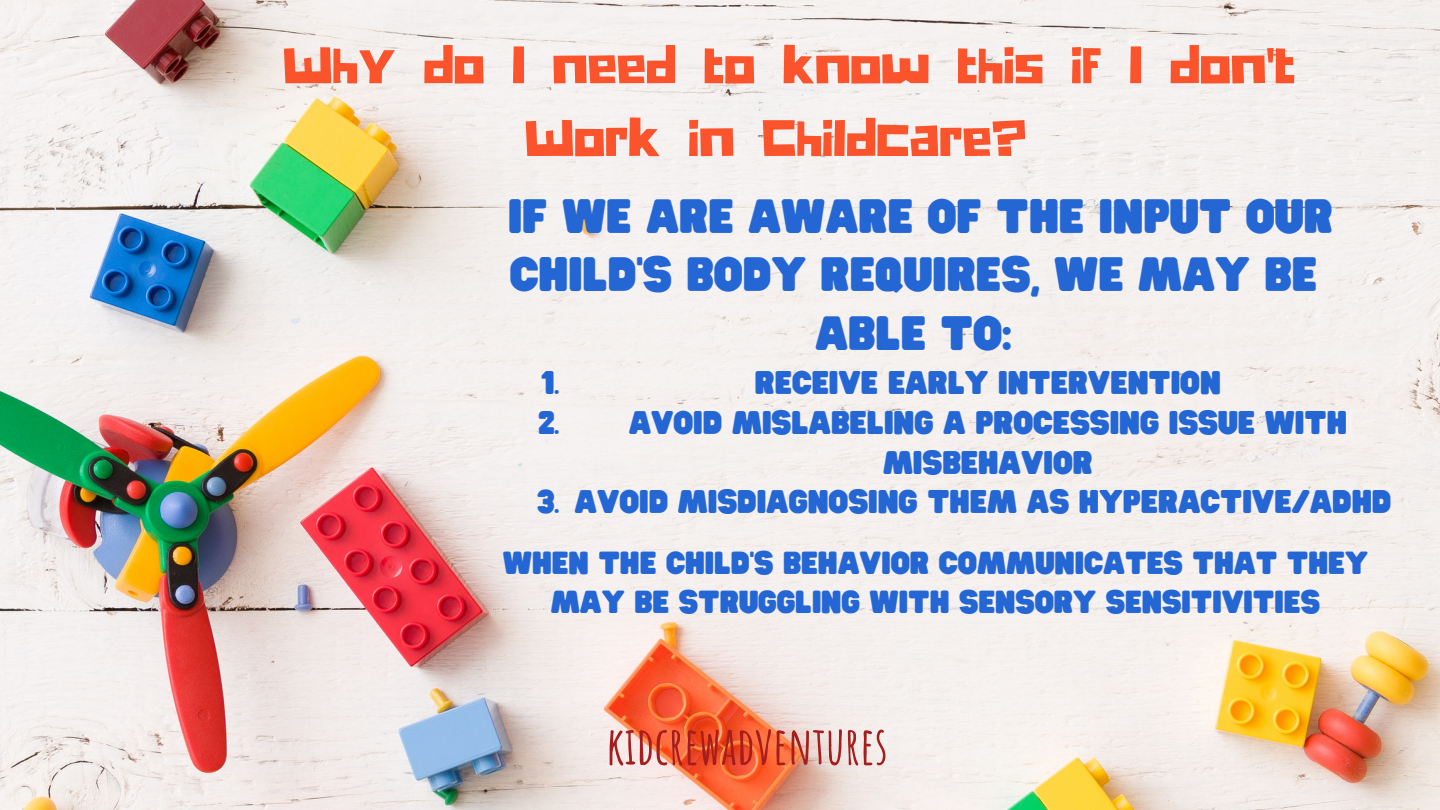
<style>
.page{position:relative;width:1440px;height:810px;background:#fff}
.page>*{position:absolute;margin:0;border:0;box-sizing:border-box;transform-origin:0 0}
.t1{font:52px/72.8px "Hitchcut";color:#fb542c;text-align:center}
.t2{font:700 52px "Amatic SC";color:#a51e1d}
.t3{font:42.3px/58.5px "Hitand Run";color:#2466d4;text-align:center}
.t4{font:28.8px/39.9px "Hitand Run";color:#2466d4;text-align:center}
.t5{font:28px/39px "Hitand Run";color:#2466d4;text-align:center}
</style>
<div class="page">
<img style="left:0;top:0;width:1440px;height:810px">
<p class="t1" style="left:283px;top:25px;width:1014px">Why do I need to know this if I don't<br>Work in Childcare?</p>
<p class="t3" style="left:508px;top:189px;width:826px">IF WE ARE AWARE OF THE INPUT OUR<br>CHILD'S BODY REQUIRES, WE MAY BE<br>ABLE TO:</p>
<p class="t4" style="left:755px;top:364px;width:467px">RECEIVE EARLY INTERVENTION</p>
<p class="t4" style="left:629px;top:404px;width:720px">AVOID MISLABELING A PROCESSING ISSUE WITH<br>MISBEHAVIOR</p>
<p class="t4" style="left:575px;top:483px;width:818px">AVOID MISDIAGNOSING THEM AS HYPERACTIVE/ADHD</p>
<p class="t4" style="left:538px;top:364px;width:22px;text-align:left">1.<br>2.</p>
<p class="t4" style="left:537px;top:483px;width:24px">3.</p>
<p class="t5" style="left:503px;top:545px;width:867px">WHEN THE CHILD'S BEHAVIOR COMMUNICATES THAT THEY<br>MAY BE STRUGGLING WITH SENSORY SENSITIVITIES</p>
<p class="t2" style="left:606px;top:712px;width:283px">KIDCREWADVENTURES</p>
</div>
